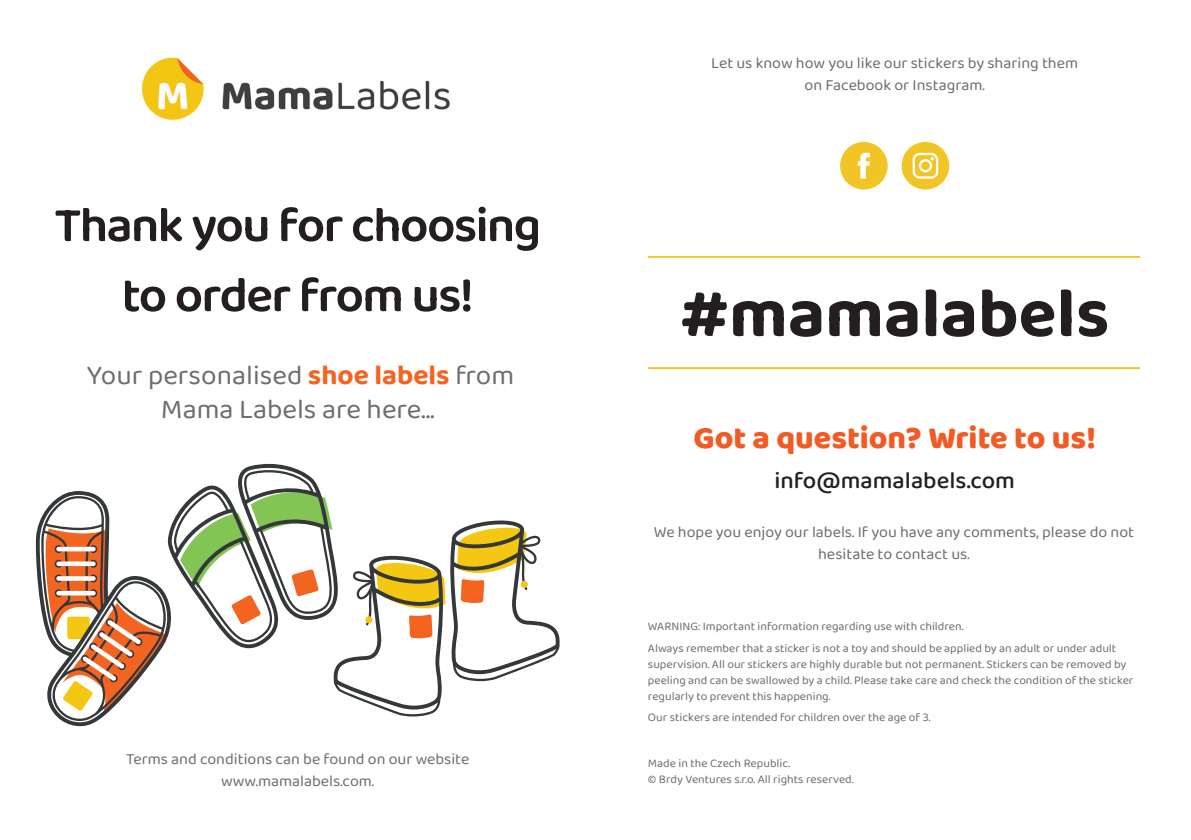
<style>
.page{position:relative;width:1191px;height:840px;background:#fff}
.page>*{position:absolute;margin:0;border:0;box-sizing:border-box;transform-origin:0 0}
.t1{font:700 70px "Baloo 2";color:#231f20}
.t2{font:600 50px/70px "Baloo 2";letter-spacing:-.035em;color:#231f20;text-align:center}
.t3{font:800 32px "Baloo 2";color:#f15b24}
.t4{font:28px/33.6px "Baloo 2";color:#6c6d70;text-align:center}
.t5{font:500 24px "Baloo 2";color:#231f20}
.t6{font:16px/22px "Baloo 2";color:#6c6d70;text-align:center}
.t7{font:12px/16px "Baloo 2";color:#6c6d70}
.s1{font-weight:700;color:#f36421}
</style>
<div class="page">
<div style="left:840px;top:142px;width:47px;height:47px;background:#f2c526;border-radius:50%"></div>
<svg style="left:857px;top:153px;width:13px;height:25px"></svg>
<div style="left:901px;top:142px;width:48px;height:47px;background:#f2c526;border-radius:50%"></div>
<svg style="left:912px;top:153px;width:26px;height:25px"></svg>
<img style="left:141px;top:57px;width:309px;height:63px">
<hr style="left:648px;top:256px;width:492px;height:2px;background:#f2c526">
<hr style="left:648px;top:367px;width:492px;height:2px;background:#f2c526">
<svg style="left:35px;top:464px;width:525px;height:261px"></svg>
<h2 class="t2" style="left:54px;top:192px;width:488px">Thank you for choosing to order from us!</h2>
<h3 class="t4" style="left:87px;top:359px;width:429px">Your personalised <span class="s1">shoe labels</span> from<br>Mama Labels are here...</h3>
<h3 class="t6" style="left:126px;top:748px;width:345px">Terms and conditions can be found on our website www.mamalabels.com.</h3>
<h3 class="t6" style="left:711px;top:53px;width:368px">Let us know how you like our stickers by sharing them on Facebook or Instagram.</h3>
<h1 class="t1" style="left:680px;top:264px;width:431px">#mamalabels</h1>
<h3 class="t3" style="left:693px;top:415px;width:404px">Got a question? Write to us!</h3>
<h3 class="t5" style="left:774px;top:463px;width:242px">info@mamalabels.com</h3>
<h3 class="t6" style="left:653px;top:521px;width:482px">We hope you enjoy our labels. If you have any comments, please do not hesitate to contact us.</h3>
<p class="t7" style="left:648px;top:615px;width:470px;line-height:21.6px">WARNING: Important information regarding use with children.<br>Always remember that a sticker is not a toy and should be applied by an adult or under adult</p>
<p class="t7" style="left:648px;top:655px;width:487px">supervision. All our stickers are highly durable but not permanent. Stickers can be removed by peeling and can be swallowed by a child. Please take care and check the condition of the sticker regularly to prevent this happening.</p>
<p class="t7" style="left:648px;top:709px;width:284px">Our stickers are intended for children over the age of 3.</p>
<p class="t7" style="left:648px;top:755px;width:207px">Made in the Czech Republic.<br>© Brdy Ventures s.r.o. All rights reserved.</p>
</div>
